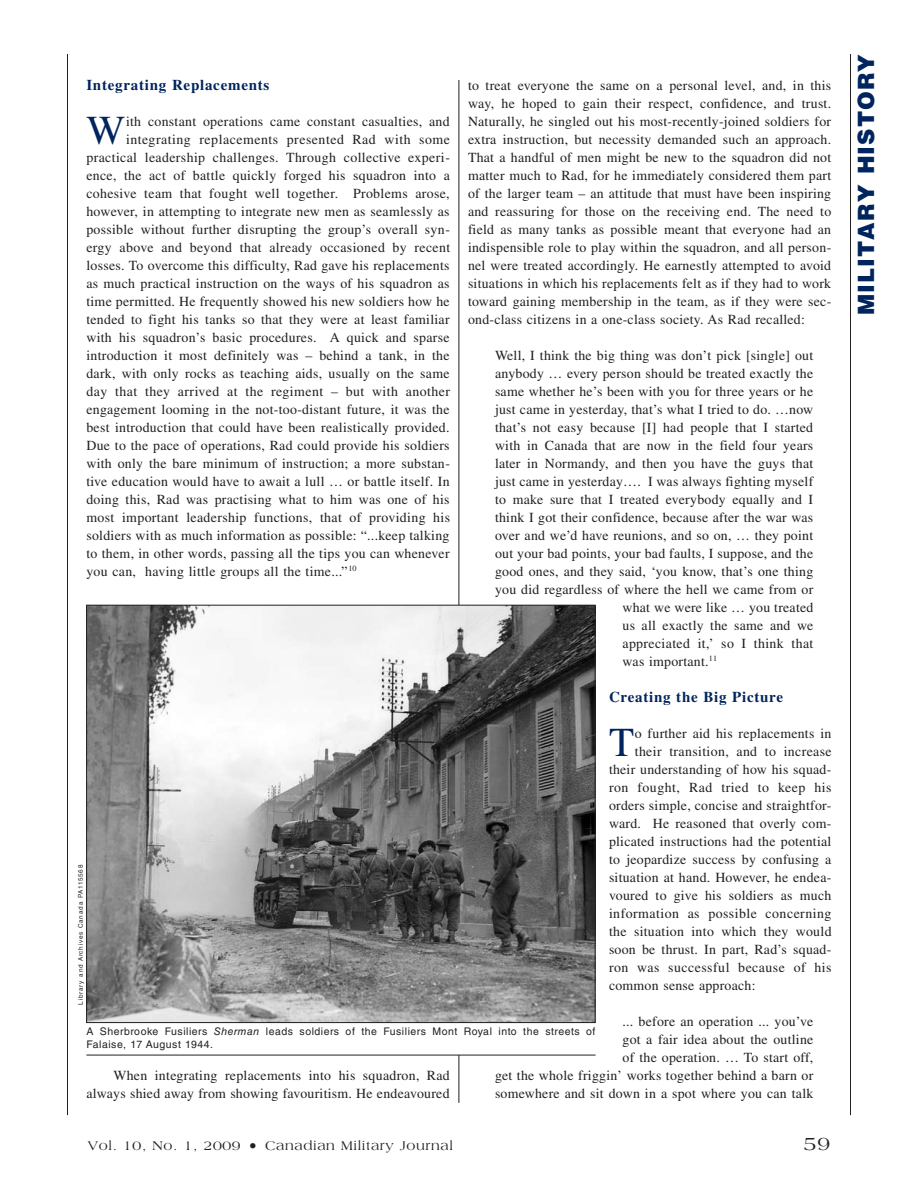
<style>
.page{position:relative;width:918px;height:1188px;background:#fff}
.page>*{position:absolute;margin:0;border:0;box-sizing:border-box;transform-origin:0 0}
.t1{font:41.1px "Times LT Std";color:#00245d}
.t2{font:900 22.5px "Helvetica LT Std";letter-spacing:.05em;color:#00245d}
.t3{font:19.5px "Americana Std";color:#231f20}
.t4{font:700 15px "Times LT Std";letter-spacing:.05em;color:#00245d}
.t5{font:13.8px/18px "Times LT Std";letter-spacing:.02em;color:#231f20;text-align:right}
.t6{font:13.5px "Americana Std";letter-spacing:.05em;color:#231f20}
.t7{font:10.5px/12.8px "Helvetica LT Std";letter-spacing:.05em;color:#231f20}
.t8{font:6.3px "Helvetica LT Std";letter-spacing:.125em;color:#231f20}
.s1{font-style:italic}
.s2{font-size:16.5px}
</style>
<div class="page">
<hr style="left:850px;top:54px;width:1px;height:1061px;background:#231f20">
<hr style="left:67px;top:54px;width:1px;height:1061px;background:#231f20">
<hr style="left:459px;top:80px;width:1px;height:549px;background:#231f20">
<hr style="left:459px;top:1055px;width:1px;height:48px;background:#231f20">
<hr style="left:86px;top:1055px;width:510px;height:1px;background:#231f20">
<img style="left:88px;top:607px;width:506px;height:414px">
<p class="t4" style="left:86px;top:76px;width:185px">Integrating Replacements</p>
<h1 class="t1" style="left:86px;top:107px;width:40px">W</h1>
<p class="t5" style="left:126px;top:112px;width:325px">ith constant operations came constant casualties, and</p>
<p class="t5" style="left:468px;top:76px;width:365px;text-align:justify">to treat everyone the same on a personal level, and, in this way, he hoped to gain their respect, confidence, and trust.<br>Naturally, he singled out his most-recently-joined soldiers for extra instruction, but necessity demanded such an approach.<br>That a handful of men might be new to the squadron did not matter much to Rad, for he immediately considered them part of the larger team – an attitude that must have been inspiring and reassuring for those on the receiving end. The need to field as many tanks as possible meant that everyone had an indispensible role to play within the squadron, and all person&shy;nel were treated accordingly. He earnestly attempted to avoid situations in which his replacements felt as if they had to work toward gaining membership in the team, as if they were sec&shy;ond-class citizens in a one-class society. As Rad recalled:</p>
<p class="t5" style="left:495px;top:346px;width:320px">Well, I think the big thing was don’t pick [single] out</p>
<p class="t5" style="left:495px;top:364px;width:320px">anybody … every person should be treated exactly the</p>
<p class="t5" style="left:495px;top:382px;width:320px">same whether he’s been with you for three years or he</p>
<p class="t5" style="left:495px;top:400px;width:320px">just came in yesterday, that’s what I tried to do. …now</p>
<p class="t5" style="left:495px;top:418px;width:320px">that’s not easy because [I] had people that I started</p>
<p class="t5" style="left:495px;top:436px;width:320px">with in Canada that are now in the field four years</p>
<p class="t5" style="left:495px;top:454px;width:320px">later in Normandy, and then you have the guys that</p>
<p class="t5" style="left:495px;top:472px;width:320px">just came in yesterday…. I was always fighting myself</p>
<p class="t5" style="left:495px;top:490px;width:320px">to make sure that I treated everybody equally and I</p>
<p class="t5" style="left:495px;top:508px;width:320px">think I got their confidence, because after the war was</p>
<p class="t5" style="left:495px;top:526px;width:320px">over and we’d have reunions, and so on, … they point</p>
<p class="t5" style="left:495px;top:544px;width:320px">out your bad points, your bad faults, I suppose, and the</p>
<p class="t5" style="left:495px;top:562px;width:320px">good ones, and they said, ‘you know, that’s one thing</p>
<p class="t5" style="left:495px;top:580px;width:320px">you did regardless of where the hell we came from or</p>
<p class="t5" style="left:623px;top:598px;width:192px">what we were like … you treated</p>
<p class="t5" style="left:623px;top:616px;width:192px">us all exactly the same and we</p>
<p class="t5" style="left:623px;top:634px;width:192px">appreciated it,’ so I think that</p>
<p class="t5" style="left:623px;top:652px;width:96px">was important.<sup>11</sup></p>
<p class="t4" style="left:609px;top:688px;width:176px">Creating the Big Picture</p>
<h1 class="t1" style="left:609px;top:719px;width:27px">T</h1>
<p class="t5" style="left:635px;top:724px;width:198px">o further aid his replacements in</p>
<p class="t5" style="left:126px;top:130px;width:326px">integrating replacements presented Rad with some</p>
<p class="t5" style="left:86px;top:148px;width:365px">practical leadership challenges. Through collective experi-</p>
<p class="t5" style="left:86px;top:166px;width:365px">ence, the act of battle quickly forged his squadron into a</p>
<p class="t5" style="left:86px;top:184px;width:365px">cohesive team that fought well together. Problems arose,</p>
<p class="t5" style="left:86px;top:202px;width:365px">however, in attempting to integrate new men as seamlessly as</p>
<p class="t5" style="left:86px;top:220px;width:365px">possible without further disrupting the group’s overall syn-</p>
<p class="t5" style="left:86px;top:238px;width:365px">ergy above and beyond that already occasioned by recent</p>
<p class="t5" style="left:86px;top:256px;width:365px">losses. To overcome this difficulty, Rad gave his replacements</p>
<p class="t5" style="left:86px;top:274px;width:365px">as much practical instruction on the ways of his squadron as</p>
<p class="t5" style="left:86px;top:292px;width:365px">time permitted. He frequently showed his new soldiers how he</p>
<p class="t5" style="left:86px;top:310px;width:365px">tended to fight his tanks so that they were at least familiar</p>
<p class="t5" style="left:86px;top:328px;width:365px">with his squadron’s basic procedures. A quick and sparse</p>
<p class="t5" style="left:86px;top:346px;width:365px">introduction it most definitely was – behind a tank, in the</p>
<p class="t5" style="left:86px;top:364px;width:365px">dark, with only rocks as teaching aids, usually on the same</p>
<p class="t5" style="left:86px;top:382px;width:365px">day that they arrived at the regiment – but with another</p>
<p class="t5" style="left:86px;top:400px;width:365px">engagement looming in the not-too-distant future, it was the</p>
<p class="t5" style="left:86px;top:418px;width:365px">best introduction that could have been realistically provided.</p>
<p class="t5" style="left:86px;top:436px;width:365px">Due to the pace of operations, Rad could provide his soldiers</p>
<p class="t5" style="left:86px;top:454px;width:365px">with only the bare minimum of instruction; a more substan-</p>
<p class="t5" style="left:86px;top:472px;width:365px">tive education would have to await a lull … or battle itself. In</p>
<p class="t5" style="left:86px;top:490px;width:365px">doing this, Rad was practising what to him was one of his</p>
<p class="t5" style="left:86px;top:508px;width:365px">most important leadership functions, that of providing his</p>
<p class="t5" style="left:86px;top:526px;width:365px">soldiers with as much information as possible: “...keep talking</p>
<p class="t5" style="left:86px;top:544px;width:365px">to them, in other words, passing all the tips you can whenever</p>
<p class="t5" style="left:86px;top:562px;width:272px">you can, having little groups all the time...”<sup>10</sup></p>
<p class="t5" style="left:635px;top:742px;width:198px">their transition, and to increase</p>
<p class="t5" style="left:609px;top:760px;width:224px">their understanding of how his squad-</p>
<p class="t5" style="left:609px;top:778px;width:224px">ron fought, Rad tried to keep his</p>
<p class="t5" style="left:609px;top:796px;width:224px">orders simple, concise and straightfor-</p>
<p class="t5" style="left:609px;top:814px;width:224px">ward. He reasoned that overly com-</p>
<p class="t5" style="left:609px;top:832px;width:224px">plicated instructions had the potential</p>
<p class="t5" style="left:609px;top:850px;width:224px">to jeopardize success by confusing a</p>
<p class="t5" style="left:609px;top:868px;width:224px">situation at hand. However, he endea-</p>
<p class="t5" style="left:609px;top:886px;width:224px">voured to give his soldiers as much</p>
<p class="t5" style="left:609px;top:904px;width:224px">information as possible concerning</p>
<p class="t5" style="left:609px;top:922px;width:224px">the situation into which they would</p>
<p class="t5" style="left:609px;top:940px;width:224px">soon be thrust. In part, Rad’s squad-</p>
<p class="t5" style="left:609px;top:958px;width:224px">ron was successful because of his</p>
<p class="t5" style="left:609px;top:976px;width:148px">common sense approach:</p>
<p class="t5" style="left:495px;top:1012px;width:320px">... before an operation ... you’ve<br>got a fair idea about the outline<br>of the operation. … To start off,<br>get the whole friggin’ works together behind a barn or somewhere and sit down in a spot where you can talk</p>
<p class="t8" style="left:77px;top:1005px;width:141px;rotate:-90deg">Library and Archives Canada PA115568</p>
<p class="t7" style="left:86px;top:1025px;width:511px">A Sherbrooke Fusiliers <span class="s1">Sherman</span> leads soldiers of the Fusiliers Mont Royal into the streets of<br>Falaise, 17 August 1944.</p>
<p class="t5" style="left:86px;top:1066px;width:365px">When integrating replacements into his squadron, Rad always shied away from showing favouritism. He endeavoured</p>
<p class="t6" style="left:88px;top:1138px;width:367px">Vol. 10, No. 1, 2009 <span class="s2">•</span> Canadian Military Journal</p>
<h3 class="t3" style="left:804px;top:1132px;width:28px">59</h3>
<h2 class="t2" style="left:851px;top:315px;width:263px;rotate:-90deg">MILITARY HISTORY</h2>
</div>
